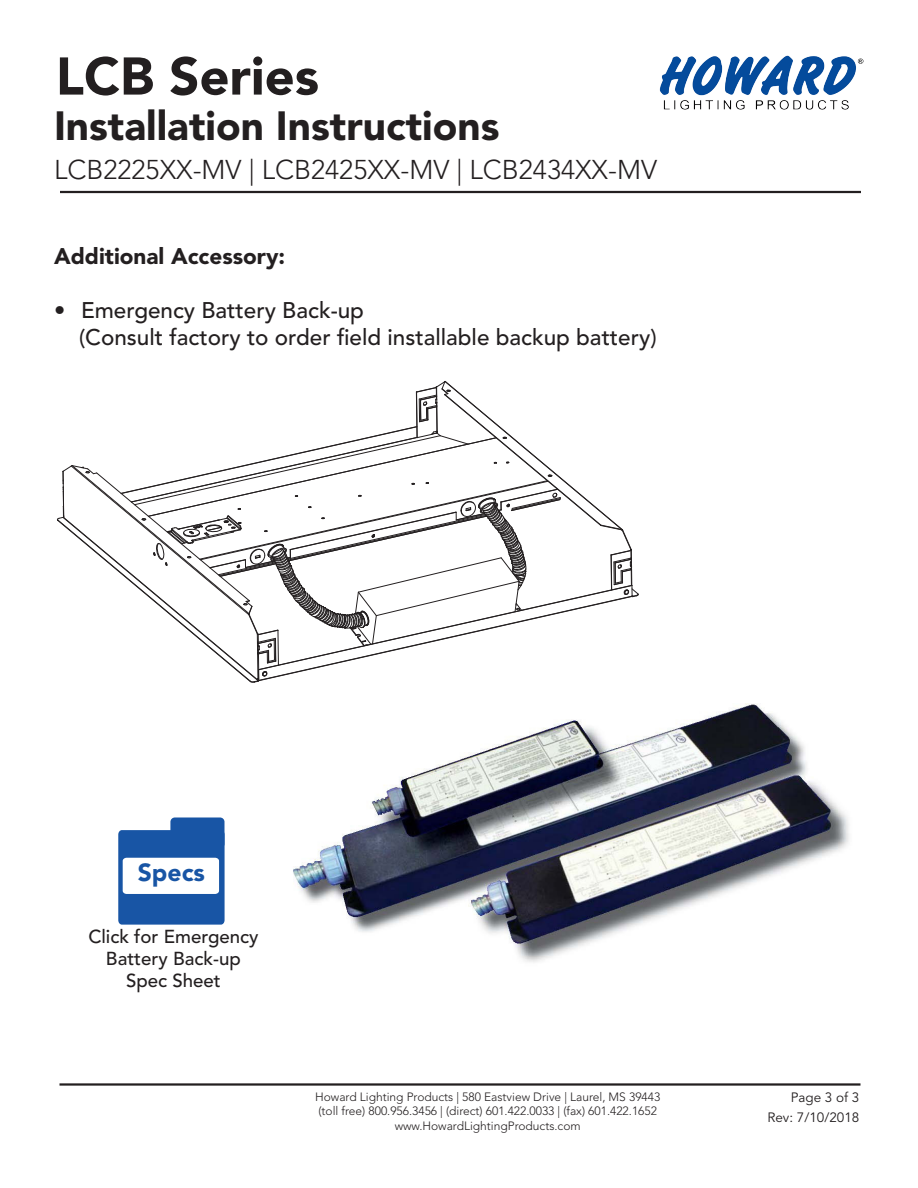
<style>
.page{position:relative;width:918px;height:1188px;background:#fff}
.page>*{position:absolute;margin:0;border:0;box-sizing:border-box;transform-origin:0 0}
.t1{font:900 52.5px "Avenir LT Std";color:#231f20}
.t2{font:900 40.5px "Avenir LT Std";color:#231f20}
.t3{font:300 27px "Avenir LT Std";color:#231f20}
.t4{font:900 24.6px "Avenir LT Std";color:#1855a5}
.t5{font:500 22.5px "Avenir LT Std";color:#231f20}
.t6{font:900 22.5px "Avenir LT Std";color:#231f20}
.t7{font:500 18.6px/22.4px "Avenir LT Std";color:#231f20;text-align:center}
.t8{font:13.5px "Avenir LT Std";color:#231f20}
.t9{font:300 12px "Avenir LT Std";color:#231f20}
</style>
<div class="page">
<hr style="left:60px;top:191px;width:801px;height:2px;background:#231f20">
<hr style="left:59px;top:1083px;width:801px;height:3px;background:#231f20">
<img style="left:659px;top:55px;width:205px;height:54px">
<svg style="left:57px;top:381px;width:582px;height:302px"></svg>
<img style="left:293px;top:703px;width:556px;height:259px">
<div style="left:170px;top:818px;width:55px;height:30px;background:#1855a5;border-radius:4px"></div>
<svg style="left:118px;top:830px;width:107px;height:95px"></svg>
<p class="t1" style="left:56px;top:45px;width:265px">LCB Series</p>
<p class="t2" style="left:54px;top:102px;width:447px">Installation Instructions</p>
<p class="t3" style="left:54px;top:153px;width:605px">LCB2225XX-MV | LCB2425XX-MV | LCB2434XX-MV</p>
<p class="t6" style="left:54px;top:242px;width:233px">Additional Accessory:</p>
<p class="t5" style="left:54px;top:297px;width:312px">• Emergency Battery Back-up</p>
<p class="t5" style="left:79px;top:324px;width:579px">(Consult factory to order field installable backup battery)</p>
<h3 class="t4" style="left:138px;top:858px;width:69px">Specs</h3>
<p class="t7" style="left:88px;top:926px;width:172px">Click for Emergency<br>Battery Back-up</p>
<p class="t7" style="left:126px;top:970px;width:96px">Spec Sheet</p>
<p class="t9" style="left:315px;top:1090px;width:347px">Howard Lighting Products | 580 Eastview Drive | Laurel, MS 39443</p>
<p class="t9" style="left:318px;top:1104px;width:340px">(toll free) 800.956.3456 | (direct) 601.422.0033 | (fax) 601.422.1652</p>
<p class="t9" style="left:395px;top:1119px;width:188px">www.HowardLightingProducts.com</p>
<p class="t8" style="left:791px;top:1090px;width:70px">Page 3 of 3</p>
<p class="t8" style="left:767px;top:1110px;width:94px">Rev: 7/10/2018</p>
</div>
